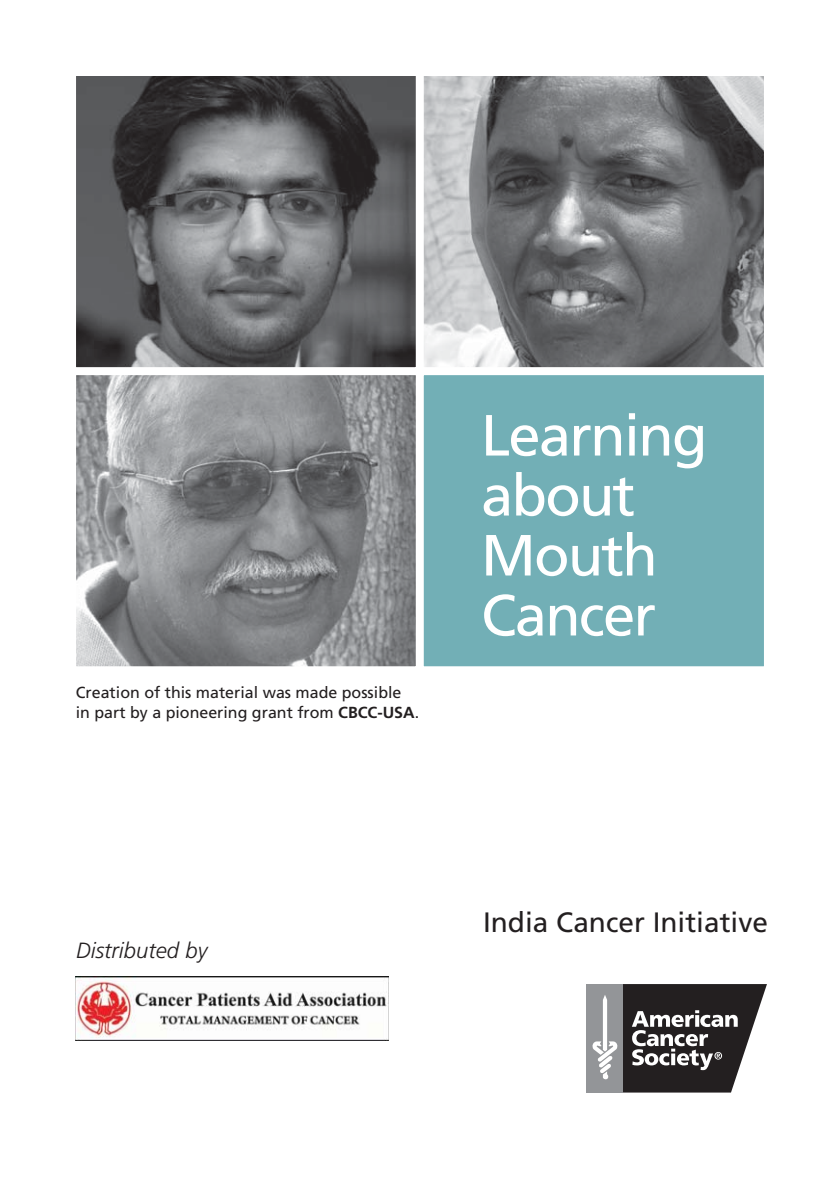
<style>
.page{position:relative;width:840px;height:1191px;background:#fff}
.page>*{position:absolute;margin:0;border:0;box-sizing:border-box;transform-origin:0 0}
.t1{font:58px/60px "Frutiger LT Std";letter-spacing:-.03em;color:#fff}
.t2{font:28px "Frutiger LT Std";color:#231f20}
.t3{font:italic 300 22px "Frutiger LT Std";color:#231f20}
.t4{font:16px/20px "Frutiger LT Std";color:#231f20}
.s1{font-weight:700}
</style>
<div class="page">
<img style="left:77px;top:77px;width:338px;height:289px">
<div style="left:72px;top:72px;width:348px;height:299px;border:4px solid #fff"></div>
<img style="left:77px;top:376px;width:338px;height:289px">
<div style="left:72px;top:371px;width:348px;height:299px;border:4px solid #fff"></div>
<img style="left:425px;top:77px;width:338px;height:289px">
<div style="left:420px;top:72px;width:348px;height:299px;border:4px solid #fff"></div>
<div style="left:422px;top:373px;width:344px;height:295px;background:#72afb6"></div>
<div style="left:420px;top:371px;width:348px;height:299px;border:4px solid #fff"></div>
<div style="left:586px;top:984px;width:36px;height:108px;background:#939598"></div>
<svg style="left:592px;top:984px;width:175px;height:108px"></svg>
<img style="left:75px;top:976px;width:313px;height:64px">
<p class="t4" style="left:76px;top:683px;width:345px">Creation of this material was made possible in part by a pioneering grant from <span class="s1">CBCC-USA</span>.</p>
<h1 class="t1" style="left:481px;top:408px;width:228px">Learning about<br>Mouth<br>Cancer</h1>
<h3 class="t3" style="left:76px;top:937px;width:133px">Distributed by</h3>
<h2 class="t2" style="left:483px;top:911px;width:286px">India Cancer Initiative</h2>
</div>
